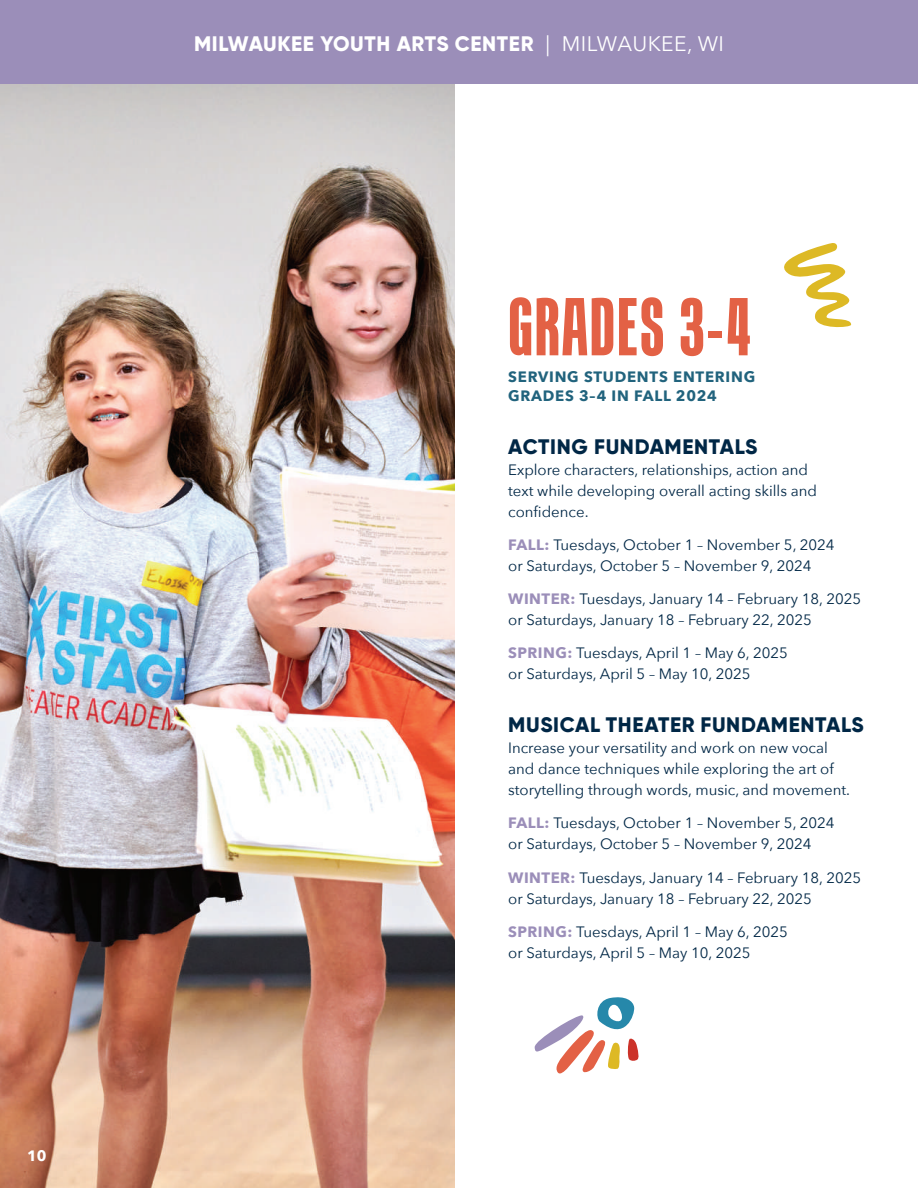
<style>
.page{position:relative;width:918px;height:1188px;background:#fff}
.page>*{position:absolute;margin:0;border:0;box-sizing:border-box;transform-origin:0 0}
.t1{font:700 75px "Tandelle Rg";letter-spacing:.025em;color:#e36145}
.t2{font:800 21px "Gilroy";letter-spacing:.03em;color:#002746}
.t3{font:800 21px "Gilroy";letter-spacing:.03em;color:#fff}
.t4{font:15px/21px "Avenir Next";color:#002746}
.t5{font:700 15px/19.5px "Avenir Next";letter-spacing:.05em;color:#21637d}
.t6{font:700 15px "Avenir Next";color:#fff}
.s1{font-family:"Avenir Next";font-weight:400}
.s2{font-weight:700;color:#9b8eb9}
</style>
<div class="page">
<img style="left:0;top:84px;width:454px;height:1104px">
<svg style="left:784px;top:243px;width:68px;height:85px"></svg>
<svg style="left:534px;top:997px;width:105px;height:77px"></svg>
<div style="left:0;top:0;width:918px;height:84px;background:#9b8eb9"></div>
<p class="t6" style="left:27px;top:1143px;width:21px">10</p>
<h2 class="t3" style="left:194px;top:30px;width:531px">MILWAUKEE YOUTH ARTS CENTER <span class="s1">| MILWAUKEE, WI</span></h2>
<h1 class="t1" style="left:508px;top:281px;width:244px">GRADES 3-4</h1>
<p class="t5" style="left:508px;top:366px;width:249px">SERVING STUDENTS ENTERING<br>GRADES 3–4 IN FALL 2024</p>
<h2 class="t2" style="left:508px;top:433px;width:251px">ACTING FUNDAMENTALS</h2>
<p class="t4" style="left:508px;top:458px;width:310px">Explore characters, relationships, action and text while developing overall acting skills and confidence.</p>
<p class="t4" style="left:508px;top:534px;width:328px"><span class="s2">FALL:</span> Tuesdays, October 1 – November 5, 2024 or Saturdays, October 5 – November 9, 2024</p>
<p class="t4" style="left:508px;top:588px;width:354px"><span class="s2">WINTER:</span> Tuesdays, January 14 – February 18, 2025 or Saturdays, January 18 – February 22, 2025</p>
<p class="t4" style="left:508px;top:642px;width:281px"><span class="s2">SPRING:</span> Tuesdays, April 1 – May 6, 2025 or Saturdays, April 5 – May 10, 2025</p>
<h2 class="t2" style="left:508px;top:711px;width:357px">MUSICAL THEATER FUNDAMENTALS</h2>
<p class="t4" style="left:508px;top:737px;width:341px">Increase your versatility and work on new vocal and dance techniques while exploring the art of storytelling through words, music, and movement.</p>
<p class="t4" style="left:508px;top:812px;width:328px"><span class="s2">FALL:</span> Tuesdays, October 1 – November 5, 2024 or Saturdays, October 5 – November 9, 2024</p>
<p class="t4" style="left:508px;top:866px;width:354px"><span class="s2">WINTER:</span> Tuesdays, January 14 – February 18, 2025 or Saturdays, January 18 – February 22, 2025</p>
<p class="t4" style="left:508px;top:921px;width:281px"><span class="s2">SPRING:</span> Tuesdays, April 1 – May 6, 2025 or Saturdays, April 5 – May 10, 2025</p>
</div>
